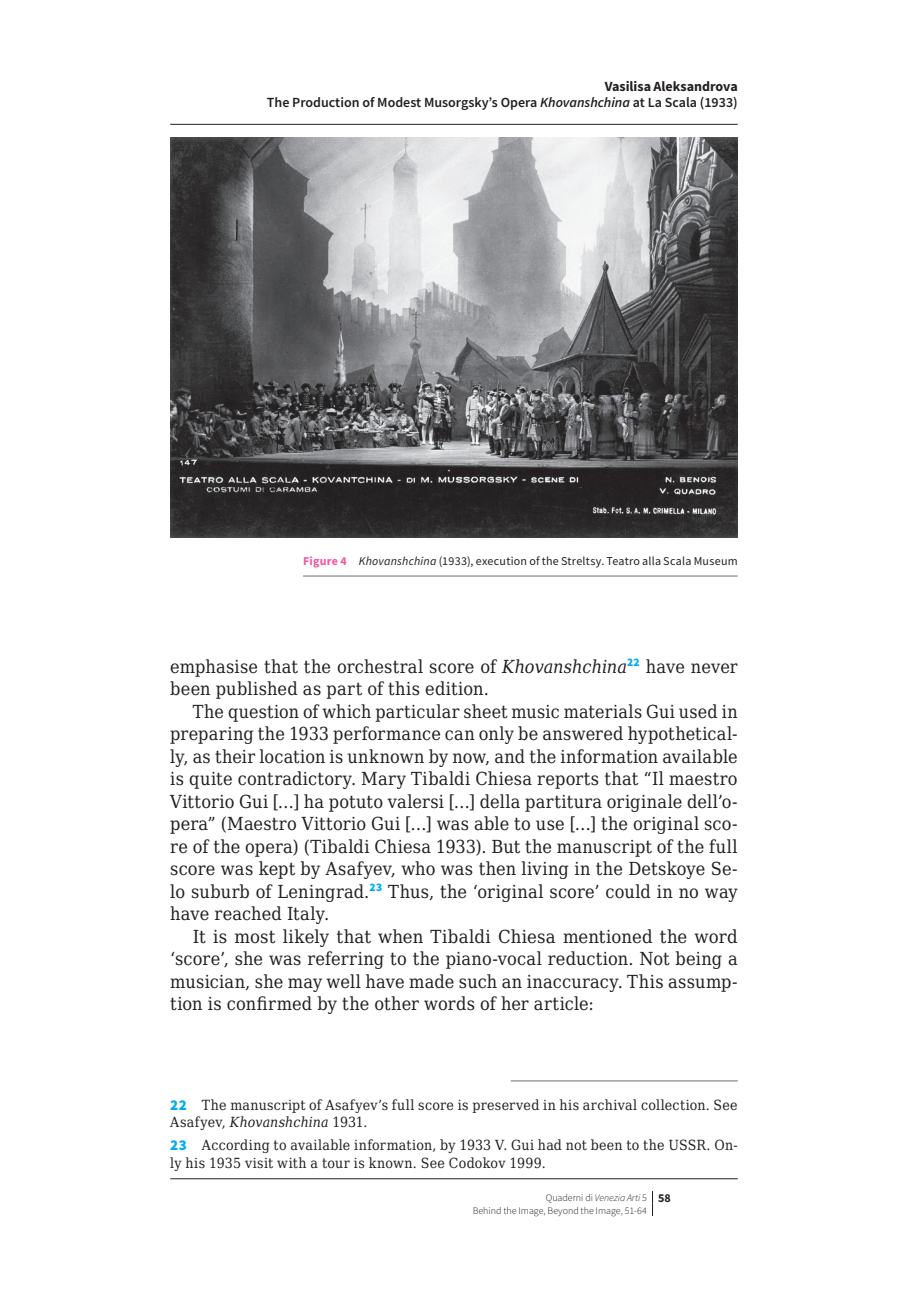
<style>
.page{position:relative;width:908px;height:1304px;background:#fff}
.page>*{position:absolute;margin:0;border:0;box-sizing:border-box;transform-origin:0 0}
.t1{font:18px/22.4px "DejaVu Serif Condensed";letter-spacing:.01em;color:#231f20;text-align:justify}
.t2{font:14px/17.6px "DejaVu Serif Condensed";letter-spacing:.02em;color:#231f20}
.t3{font:600 14px/16.6px "Source Sans Pro";color:#231f20;text-align:right}
.t4{font:12px "Source Sans Pro";letter-spacing:.02em;color:#231f20}
.t5{font:300 10px/12.4px "Source Sans Pro";color:#231f20}
.s1{font-weight:700}
.s2{font-style:italic}
.s3{font-weight:700;color:#ef59a1}
.s4{font-family:"Source Sans Pro";font-weight:900;font-size:15px;color:#00aeef}
.s5{font-weight:700;font-size:12px}
</style>
<div class="page">
<svg style="left:652px;top:1191px;width:1px;height:25px"></svg>
<img style="left:170px;top:138px;width:567px;height:399px">
<hr style="left:303px;top:576px;width:434px;height:1px;background:#6c6d70">
<hr style="left:510px;top:1081px;width:227px;height:1px;background:#6c6d70">
<hr style="left:170px;top:124px;width:567px;height:1px;background:#231f20">
<hr style="left:170px;top:1178px;width:567px;height:1px;background:#231f20">
<p class="t3" style="left:267px;top:78px;width:472px"><span class="s1">Vasilisa Aleksandrova<br></span>The Production of Modest Musorgsky’s Opera <span class="s2">Khovanshchina</span> at La Scala (1933)</p>
<p class="t4" style="left:303px;top:553px;width:436px"><span class="s3">Figure 4</span> <span class="s2">Khovanshchina</span> (1933), execution of the Streltsy. Teatro alla Scala Museum</p>
<p class="t1" style="left:170px;top:655px;width:568px">emphasise that the orchestral score of <span class="s2">Khovanshchina</span><sup>22</sup> have never been published as part of this edition.</p>
<p class="t1" style="left:170px;top:700px;width:568px;text-indent:23px">The question of which particular sheet music materials Gui used in preparing the 1933 performance can only be answered hypothetical&shy;ly, as their location is unknown by now, and the information available is quite contradictory. Mary Tibaldi Chiesa reports that “Il maestro Vittorio Gui […] ha potuto valersi […] della partitura originale dell’o&shy;pera” (Maestro Vittorio Gui […] was able to use […] the original sco&shy;re of the opera) (Tibaldi Chiesa 1933). But the manuscript of the full score was kept by Asafyev, who was then living in the Detskoye Se&shy;lo suburb of Leningrad.<sup>23</sup> Thus, the ‘original score’ could in no way have reached Italy.</p>
<p class="t1" style="left:170px;top:925px;width:568px;text-indent:23px">It is most likely that when Tibaldi Chiesa mentioned the word ‘score’, she was referring to the piano-vocal reduction. Not being a musician, she may well have made such an inaccuracy. This assump&shy;tion is confirmed by the other words of her article:</p>
<p class="t2" style="left:170px;top:1096px;width:568px"><span class="s4">22</span> The manuscript of Asafyev’s full score is preserved in his archival collection. See<br>Asafyev, <span class="s2">Khovanshchina</span> 1931.</p>
<p class="t2" style="left:170px;top:1136px;width:568px"><span class="s4">23</span> According to available information, by 1933 V. Gui had not been to the USSR. On&shy;ly his 1935 visit with a tour is known. See Codokov 1999.</p>
<p class="t5" style="left:472px;top:1191px;width:199px;text-indent:73px">Quaderni di <span class="s2">Venezia Arti</span> 5 <span class="s5">58<br></span>Behind the Image, Beyond the Image, 51-64</p>
</div>
